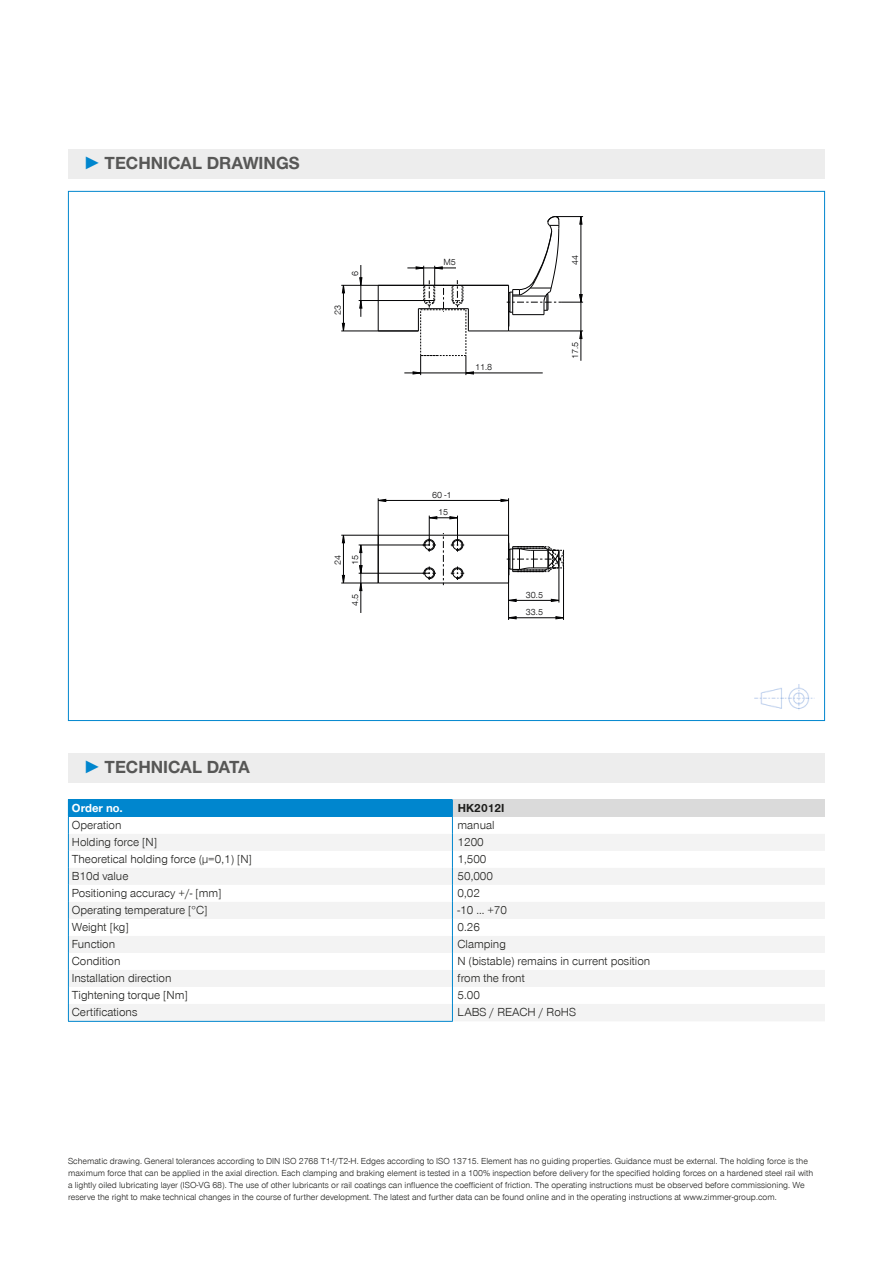
<style>
.page{position:relative;width:893px;height:1263px;background:#fff}
.page>*{position:absolute;margin:0;border:0;box-sizing:border-box;transform-origin:0 0}
.t1{font:700 18px "Zimmer Group Sans Global";color:#575756}
.t2{font:300 12px "Zimmer Group Sans Global";color:#1d1d1b}
.t3{font:700 12px "Zimmer Group Sans Global";color:#fff}
.t4{font:700 12px "Zimmer Group Sans Global";color:#1d1d1b}
.t5{font:300 9.15px/17.4px "Zimmer Group Sans Global";color:#020203}
.t6{font:300 9px/12px "Zimmer Group Sans Global";color:#1d1d1b}
.s1{font-family:"Zimmer Group Sans";color:#0086ce}
</style>
<div class="page">
<div style="left:68px;top:149px;width:757px;height:30px;background:#ededed"></div>
<svg style="left:68px;top:191px;width:757px;height:530px"></svg>
<div style="left:68px;top:753px;width:757px;height:29px;background:#ededed"></div>
<div style="left:68px;top:799px;width:384px;height:17px;background:#0086ce"></div>
<div style="left:452px;top:799px;width:373px;height:17px;background:#dadada"></div>
<svg style="left:69px;top:834px;width:756px;height:187px;fill:#f3f3f3"></svg>
<hr style="left:68px;top:1021px;width:385px;height:1px;background:#0086ce">
<hr style="left:68px;top:816px;width:385px;height:1px;background:#0086ce">
<svg style="left:68px;top:817px;width:1px;height:204px"></svg>
<svg style="left:452px;top:799px;width:1px;height:222px"></svg>
<h1 class="t1" style="left:83px;top:152px;width:218px"><span class="s1">►</span> TECHNICAL DRAWINGS</h1>
<p class="t5" style="left:346px;top:276px;width:7px;rotate:-90deg">6</p>
<p class="t5" style="left:329px;top:315px;width:12px;rotate:-90deg">23</p>
<h1 class="t1" style="left:83px;top:756px;width:168px"><span class="s1">►</span> TECHNICAL DATA</h1>
<p class="t5" style="left:329px;top:565px;width:12px;rotate:-90deg">24<br>15</p>
<p class="t5" style="left:346px;top:606px;width:14px;rotate:-90deg">4.5</p>
<p class="t5" style="left:443px;top:253px;width:14px">M5</p>
<p class="t5" style="left:475px;top:358px;width:19px">11.8</p>
<p class="t5" style="left:566px;top:265px;width:12px;rotate:-90deg">44</p>
<p class="t5" style="left:566px;top:359px;width:19px;rotate:-90deg">17.5</p>
<p class="t5" style="left:432px;top:486px;width:21px">60 -1</p>
<p class="t5" style="left:438px;top:503px;width:12px">15</p>
<p class="t5" style="left:526px;top:586px;width:19px">30.5<br>33.5</p>
<h2 class="t3" style="left:72px;top:801px;width:52px">Order no.</h2>
<h2 class="t4" style="left:458px;top:801px;width:48px">HK2012I</h2>
<h2 class="t2" style="left:72px;top:818px;width:51px">Operation</h2>
<h2 class="t2" style="left:458px;top:818px;width:39px">manual</h2>
<h2 class="t2" style="left:72px;top:835px;width:87px">Holding force [N]</h2>
<h2 class="t2" style="left:458px;top:835px;width:28px">1200</h2>
<h2 class="t2" style="left:72px;top:852px;width:182px">Theoretical holding force (µ=0,1) [N]</h2>
<h2 class="t2" style="left:458px;top:852px;width:30px">1,500</h2>
<h2 class="t2" style="left:72px;top:869px;width:58px">B10d value</h2>
<h2 class="t2" style="left:458px;top:869px;width:37px">50,000</h2>
<h2 class="t2" style="left:72px;top:886px;width:151px">Positioning accuracy +/- [mm]</h2>
<h2 class="t2" style="left:458px;top:886px;width:24px">0,02</h2>
<h2 class="t2" style="left:72px;top:903px;width:137px">Operating temperature [°C]</h2>
<h2 class="t2" style="left:458px;top:903px;width:51px">-10 ... +70</h2>
<h2 class="t2" style="left:72px;top:920px;width:58px">Weight [kg]</h2>
<h2 class="t2" style="left:458px;top:920px;width:24px">0.26</h2>
<h2 class="t2" style="left:72px;top:937px;width:45px">Function</h2>
<h2 class="t2" style="left:458px;top:937px;width:50px">Clamping</h2>
<h2 class="t2" style="left:72px;top:954px;width:50px">Condition</h2>
<h2 class="t2" style="left:458px;top:954px;width:194px">N (bistable) remains in current position</h2>
<h2 class="t2" style="left:72px;top:971px;width:101px">Installation direction</h2>
<h2 class="t2" style="left:458px;top:971px;width:69px">from the front</h2>
<h2 class="t2" style="left:72px;top:988px;width:118px">Tightening torque [Nm]</h2>
<h2 class="t2" style="left:458px;top:988px;width:24px">5.00</h2>
<h2 class="t2" style="left:72px;top:1005px;width:67px">Certifications</h2>
<h2 class="t2" style="left:458px;top:1005px;width:120px">LABS / REACH / RoHS</h2>
<p class="t6" style="left:68px;top:1155px;width:747px">Schematic drawing. General tolerances according to DIN ISO 2768 T1-f/T2-H. Edges according to ISO 13715. Element has no guiding properties. Guidance must be external. The holding force is the maximum force that can be applied in the axial direction. Each clamping and braking element is tested in a 100% inspection before delivery for the specified holding forces on a hardened steel rail with a lightly oiled lubricating layer (ISO-VG 68). The use of other lubricants or rail coatings can influence the coefficient of friction. The operating instructions must be observed before commissioning. We reserve the right to make technical changes in the course of further development. The latest and further data can be found online and in the operating instructions at www.zimmer-group.com.</p>
</div>
